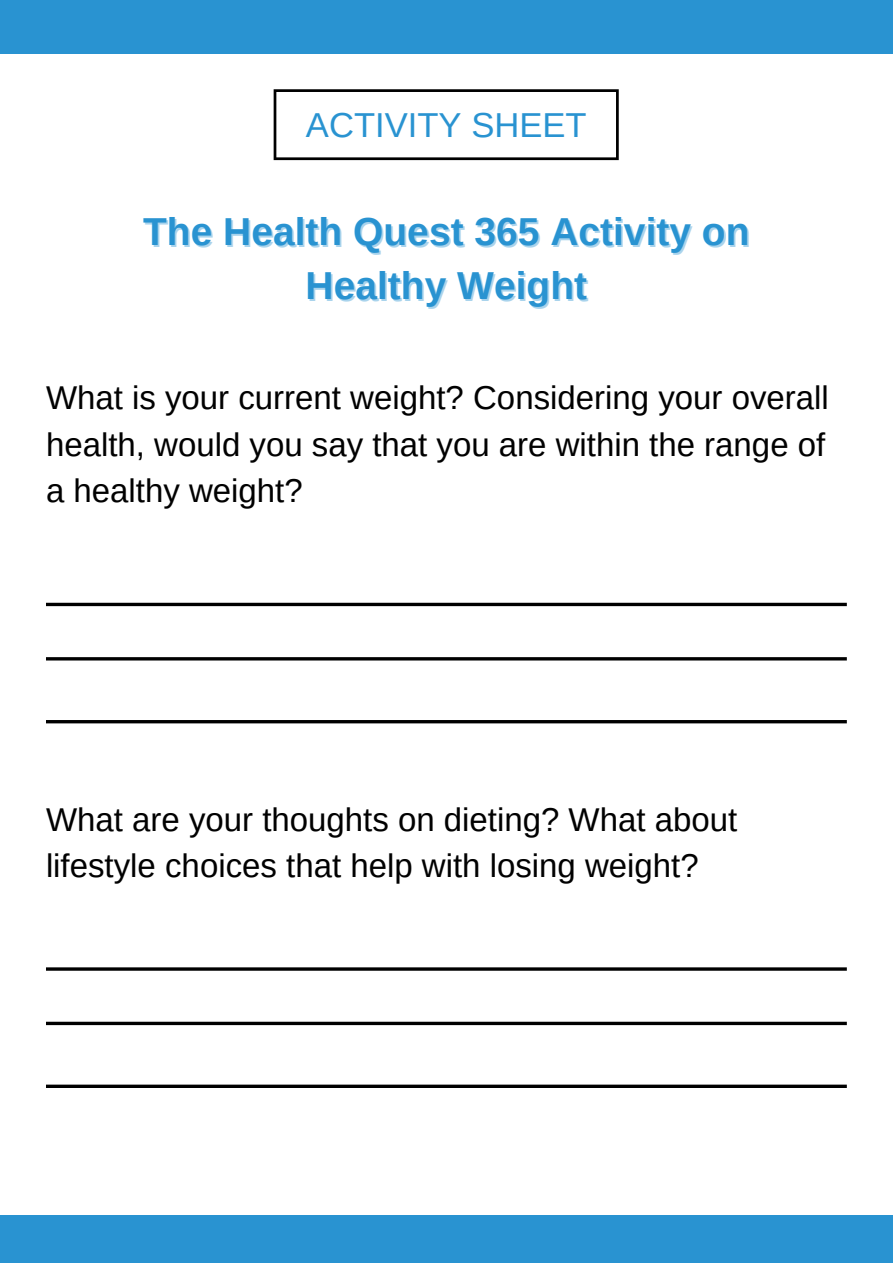
<style>
.page{position:relative;width:893px;height:1264px;background:#fff}
.page>*{position:absolute;margin:0;border:0;box-sizing:border-box;transform-origin:0 0}
.t1{font:700 39px/54px "Arimo";color:#2993d1;text-align:center}
.t2{font:34.65px "Arimo";color:#2993d1}
.t3{font:33px/46px "Arimo";color:#010101;text-align:justify}
</style>
<div class="page">
<div style="left:0;top:0;width:892px;height:54px;background:#2993d1"></div>
<div style="left:0;top:1215px;width:892px;height:47px;background:#2993d1"></div>
<svg style="left:46px;top:602px;width:800px;height:4px;background:#313131"></svg>
<hr style="left:46px;top:657px;width:800px;height:3px;background:#000">
<hr style="left:46px;top:720px;width:800px;height:3px;background:#000">
<hr style="left:46px;top:967px;width:800px;height:3px;background:#000">
<svg style="left:46px;top:1021px;width:800px;height:4px;background:#2f2f2f"></svg>
<hr style="left:46px;top:1084px;width:800px;height:3px;background:#000">
<svg style="left:273px;top:89px;width:345px;height:71px"></svg>
<p class="t2" style="left:306px;top:105px;width:282px">ACTIVITY SHEET</p>
<p class="t1" style="left:143px;top:205px;width:608px">The Health Quest 365 Activity on<br>Healthy Weight</p>
<p class="t3" style="left:46px;top:375px;width:784px">What is your current weight? Considering your overall health, would you say that you are within the range of a healthy weight?</p>
<p class="t3" style="left:46px;top:796px;width:692px">What are your thoughts on dieting? What about lifestyle choices that help with losing weight?</p>
</div>
